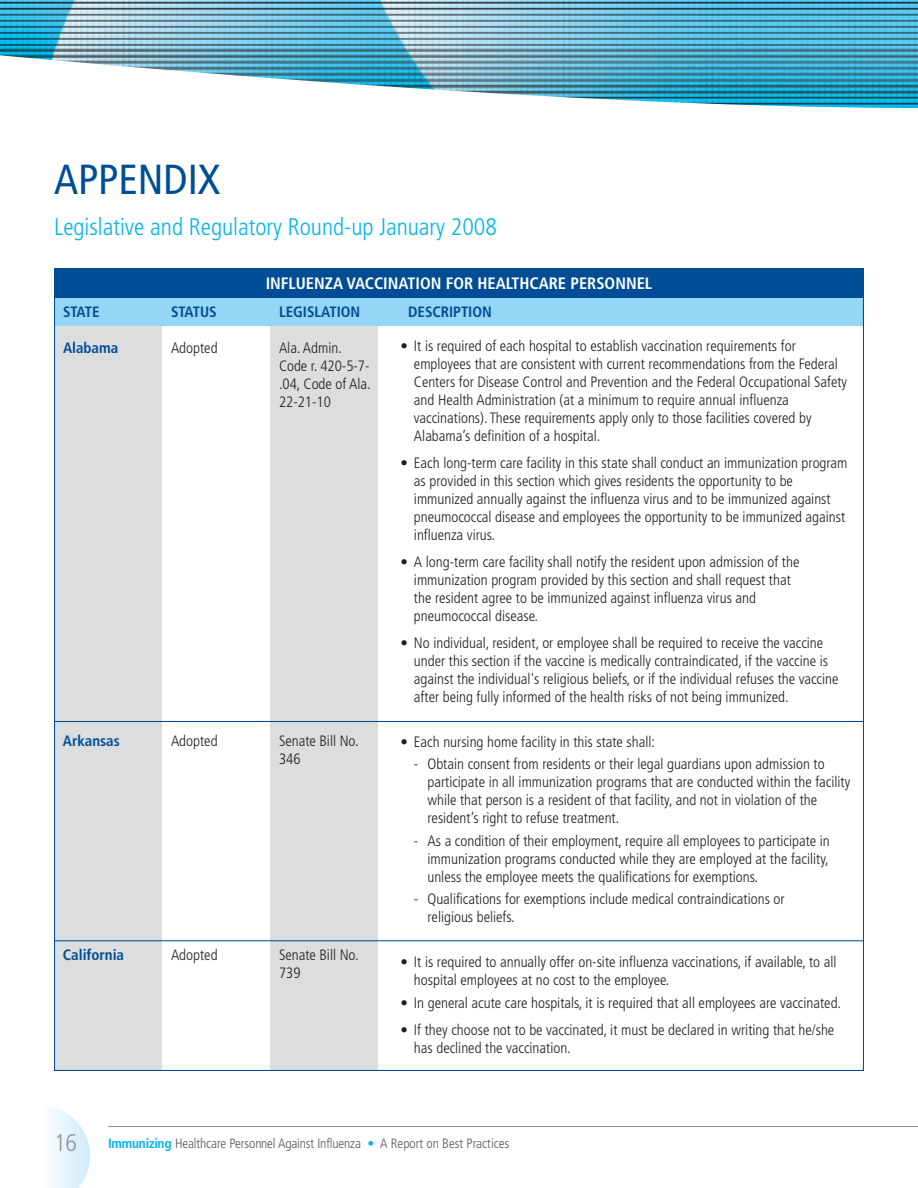
<style>
.page{position:relative;width:918px;height:1188px;background:#fff}
.page>*{position:absolute;margin:0;border:0;box-sizing:border-box;transform-origin:0 0}
.t1{font:condensed 42px "Frutiger";color:#014d95}
.t2{font:300 condensed 24px "Frutiger";color:#02b5eb}
.t3{font:300 condensed 24px "Frutiger";color:#939598}
.t4{font:700 condensed 16.5px "Frutiger";color:#fff}
.t5{font:300 condensed 15px/18px "Frutiger";color:#231f20}
.t6{font:700 condensed 15px "Frutiger";color:#014d95}
.t7{font:300 condensed 13.5px "Frutiger";letter-spacing:-.005em;color:#57585a}
.s1{font-weight:700;color:#02b5eb}
.s2{color:#02b5eb}
</style>
<div class="page">
<div style="left:270px;top:322px;width:108px;height:749px;background:#dcdddf"></div>
<div style="left:54px;top:322px;width:108px;height:749px;background:#dcdddf"></div>
<div style="left:54px;top:296px;width:810px;height:30px;background:#95d5f5"></div>
<div style="left:54px;top:268px;width:810px;height:30px;background:#014d95"></div>
<img style="left:0;top:0;width:918px;height:108px">
<hr style="left:54px;top:721px;width:810px;height:1px;background:#014d95">
<hr style="left:54px;top:940px;width:810px;height:1px;background:#014d95">
<svg style="left:51px;top:1107px;width:39px;height:81px"></svg>
<hr style="left:108px;top:1126px;width:810px;height:1px;background:#939598">
<h1 class="t1" style="left:54px;top:162px;width:168px">APPENDIX</h1>
<h2 class="t2" style="left:54px;top:217px;width:444px">Legislative and Regulatory Round-up January 2008</h2>
<p class="t4" style="left:266px;top:277px;width:388px">INFLUENZA VACCINATION FOR HEALTHCARE PERSONNEL</p>
<p class="t6" style="left:63px;top:306px;width:38px">STATE</p>
<p class="t6" style="left:171px;top:306px;width:47px">STATUS</p>
<p class="t6" style="left:279px;top:306px;width:83px">LEGISLATION</p>
<p class="t6" style="left:408px;top:306px;width:85px">DESCRIPTION</p>
<p class="t6" style="left:63px;top:342px;width:57px">Alabama</p>
<p class="t6" style="left:63px;top:735px;width:58px">Arkansas</p>
<p class="t6" style="left:63px;top:949px;width:63px">California</p>
<p class="t5" style="left:171px;top:340px;width:48px">Adopted</p>
<p class="t5" style="left:279px;top:340px;width:93px">Ala. Admin.<br>Code r. 420-5-7- .04, Code of Ala.<br>22-21-10</p>
<p class="t5" style="left:171px;top:733px;width:48px">Adopted</p>
<p class="t5" style="left:279px;top:733px;width:81px">Senate Bill No.<br>346</p>
<p class="t5" style="left:171px;top:947px;width:48px">Adopted</p>
<p class="t5" style="left:279px;top:947px;width:81px">Senate Bill No.<br>739</p>
<p class="t5" style="left:414px;top:338px;width:435px;text-indent:-14px">• It is required of each hospital to establish vaccination requirements for employees that are consistent with current recommendations from the Federal Centers for Disease Control and Prevention and the Federal Occupational Safety and Health Administration (at a minimum to require annual influenza vaccinations). These requirements apply only to those facilities covered by Alabama’s definition of a hospital.</p>
<p class="t5" style="left:414px;top:455px;width:435px;text-indent:-14px">• Each long-term care facility in this state shall conduct an immunization program as provided in this section which gives residents the opportunity to be immunized annually against the influenza virus and to be immunized against pneumococcal disease and employees the opportunity to be immunized against influenza virus.</p>
<p class="t5" style="left:414px;top:554px;width:387px;text-indent:-14px">• A long-term care facility shall notify the resident upon admission of the immunization program provided by this section and shall request that the resident agree to be immunized against influenza virus and pneumococcal disease.</p>
<p class="t5" style="left:414px;top:635px;width:426px;text-indent:-14px">• No individual, resident, or employee shall be required to receive the vaccine under this section if the vaccine is medically contraindicated, if the vaccine is against the individual's religious beliefs, or if the individual refuses the vaccine after being fully informed of the health risks of not being immunized.</p>
<p class="t5" style="left:400px;top:734px;width:256px">• Each nursing home facility in this state shall:</p>
<p class="t5" style="left:427px;top:756px;width:424px;text-indent:-14px">- Obtain consent from residents or their legal guardians upon admission to participate in all immunization programs that are conducted within the facility while that person is a resident of that facility, and not in violation of the resident’s right to refuse treatment.</p>
<p class="t5" style="left:427px;top:833px;width:404px;text-align:justify;text-indent:-14px">- As a condition of their employment, require all employees to participate in immunization programs conducted while they are employed at the facility, unless the employee meets the qualifications for exemptions.</p>
<p class="t5" style="left:427px;top:891px;width:359px;text-indent:-14px">- Qualifications for exemptions include medical contraindications or religious beliefs.</p>
<p class="t5" style="left:414px;top:954px;width:424px;text-indent:-14px">• It is required to annually offer on-site influenza vaccinations, if available, to all hospital employees at no cost to the employee.</p>
<p class="t5" style="left:400px;top:995px;width:442px">• In general acute care hospitals, it is required that all employees are vaccinated.</p>
<p class="t5" style="left:414px;top:1022px;width:422px;text-indent:-14px">• If they choose not to be vaccinated, it must be declared in writing that he/she has declined the vaccination.</p>
<h2 class="t3" style="left:54px;top:1133px;width:25px">16</h2>
<p class="t7" style="left:108px;top:1137px;width:403px"><span class="s1">Immunizing</span> Healthcare Personnel Against Influenza <span class="s2">•</span> A Report on Best Practices</p>
</div>
